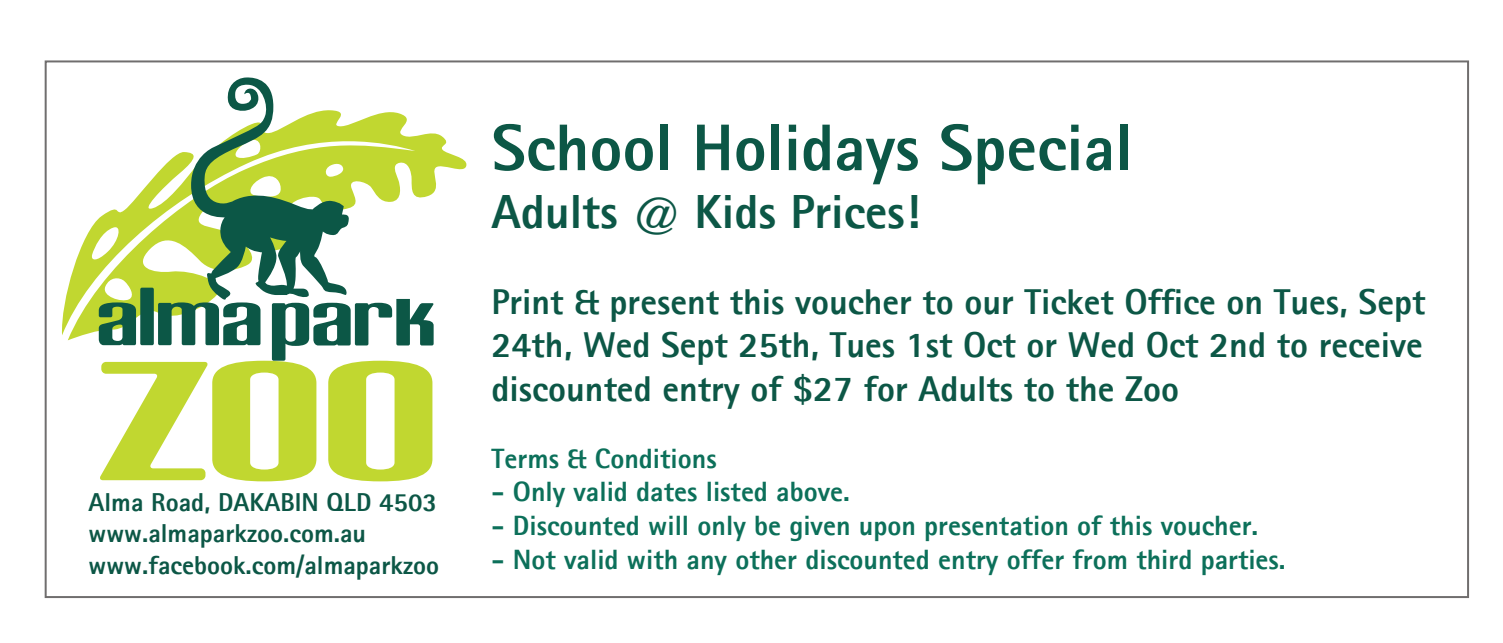
<style>
.page{position:relative;width:1503px;height:643px;background:#fff}
.page>*{position:absolute;margin:0;border:0;box-sizing:border-box;transform-origin:0 0}
.t1{font:800 66px "Rotis Sans Serif";color:#0c5746}
.t2{font:800 48px "Rotis Sans Serif";color:#0c5746}
.t3{font:800 36px/43.2px "Rotis Sans Serif";color:#0c5746;text-align:justify}
.t4{font:800 28px "Rotis Sans Serif";color:#0c705a}
.t5{font:800 26px/31.2px "Rotis Sans Serif";color:#0c5746}
</style>
<div class="page">
<div style="left:45px;top:60px;width:1423px;height:538px;background:#fff;border:2px solid #706e6e"></div>
<svg style="left:62px;top:133px;width:405px;height:207px"></svg>
<svg style="left:99px;top:77px;width:334px;height:404px"></svg>
<p class="t5" style="left:89px;top:486px;width:352px">Alma Road, DAKABIN QLD 4503 www.almaparkzoo.com.au www.facebook.com/almaparkzoo</p>
<h1 class="t1" style="left:491px;top:106px;width:642px">School Holidays Special</h1>
<h2 class="t2" style="left:491px;top:181px;width:430px">Adults @ Kids Prices!</h2>
<p class="t3" style="left:491px;top:280px;width:935px">Print &amp; present this voucher to our Ticket Office on Tues, Sept 24th, Wed Sept 25th, Tues 1st Oct or Wed Oct 2nd to receive discounted entry of $27 for Adults to the Zoo</p>
<p class="t4" style="left:491px;top:440px;width:227px">Terms &amp; Conditions</p>
<p class="t4" style="left:491px;top:474px;width:360px">- Only valid dates listed above.</p>
<p class="t4" style="left:491px;top:508px;width:768px">- Discounted will only be given upon presentation of this voucher.</p>
<p class="t4" style="left:491px;top:541px;width:795px">- Not valid with any other discounted entry offer from third parties.</p>
</div>
